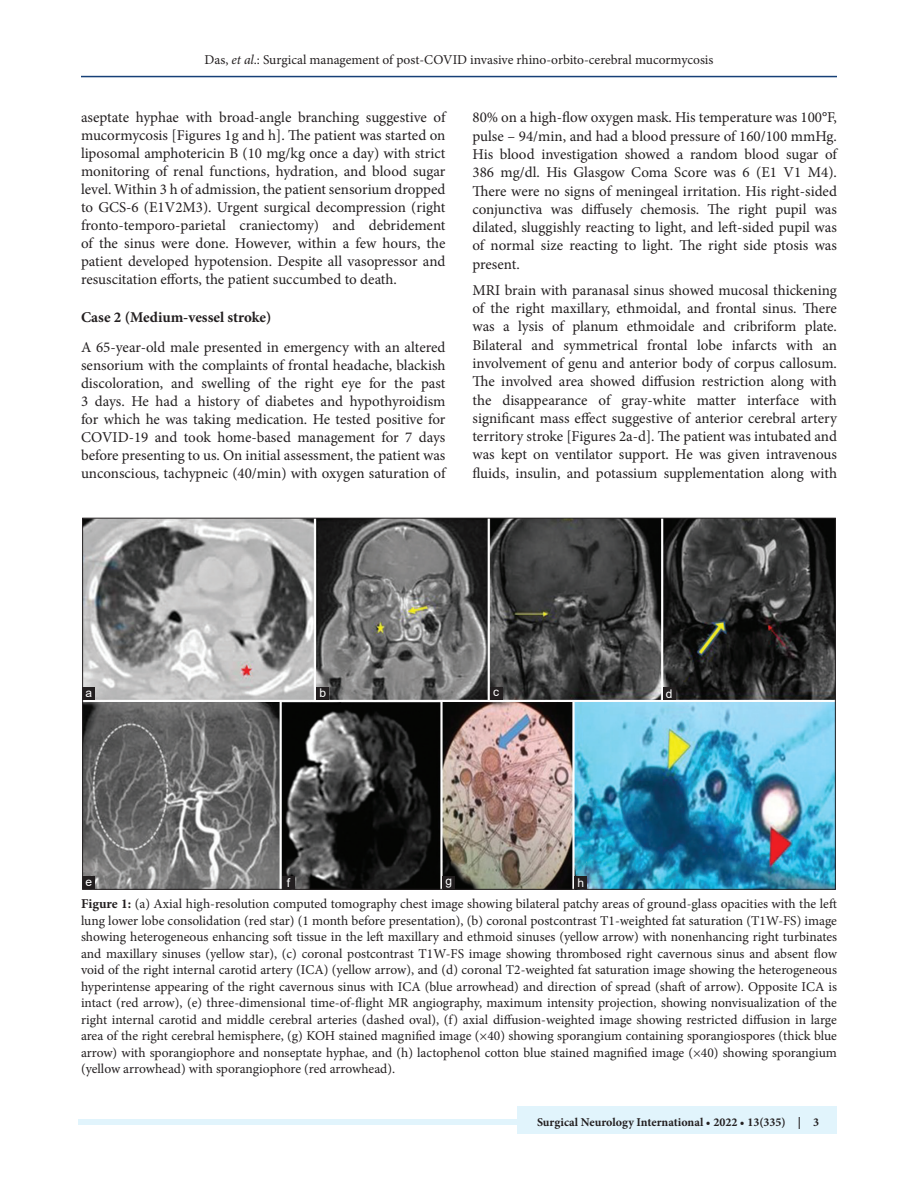
<style>
.page{position:relative;width:918px;height:1188px;background:#fff}
.page>*{position:absolute;margin:0;border:0;box-sizing:border-box;transform-origin:0 0}
.TX{font:15px/18.3px "Minion Pro";color:#231f20;text-align:justify}
.t1{font:700 15px "Minion Pro";color:#231f20}
.FGC{font:13.5px/16.5px "Minion Pro";letter-spacing:-.005em;color:#231f20;text-align:justify}
.JF{font:700 12px "Minion Pro";color:#231f20}
.LABEL{font:12px "Arial";color:#fff}
.s1{font-style:italic}
.s2{font-weight:700}
</style>
<div class="page">
<hr style="left:81px;top:76px;width:756px;height:1px;background:#164077">
<div style="left:78px;top:1119px;width:756px;height:6px;background:#e1f4fc"></div>
<div style="left:518px;top:1106px;width:319px;height:28px;background:#e1f4fc"></div>
<img style="left:84px;top:520px;width:750px;height:368px">
<div style="left:663px;top:687px;width:13px;height:13px;background:#231f20"></div>
<div style="left:490px;top:687px;width:13px;height:13px;background:#231f20"></div>
<div style="left:316px;top:687px;width:13px;height:12px;background:#231f20"></div>
<div style="left:83px;top:687px;width:12px;height:13px;background:#231f20"></div>
<div style="left:574px;top:877px;width:13px;height:12px;background:#231f20"></div>
<div style="left:443px;top:877px;width:12px;height:12px;background:#231f20"></div>
<div style="left:282px;top:877px;width:13px;height:12px;background:#231f20"></div>
<div style="left:83px;top:877px;width:12px;height:12px;background:#231f20"></div>
<p class="FGC" style="left:204px;top:51px;width:511px">Das, <span class="s1">et al</span>.: Surgical management of post-COVID invasive rhino-orbito-cerebral mucormycosis</p>
<p class="TX" style="left:81px;top:109px;width:366px">aseptate hyphae with broad-angle branching suggestive of mucormycosis [Figures 1g and h]. The patient was started on liposomal amphotericin B (10 mg/kg once a day) with strict monitoring of renal functions, hydration, and blood sugar level. Within 3 h of admission, the patient sensorium dropped to GCS-6 (E1V2M3). Urgent surgical decompression (right fronto-temporo-parietal craniectomy) and debridement of the sinus were done. However, within a few hours, the patient developed hypotension. Despite all vasopressor and resuscitation efforts, the patient succumbed to death.</p>
<h2 class="t1" style="left:81px;top:306px;width:192px">Case 2 (Medium-vessel stroke)</h2>
<p class="TX" style="left:81px;top:338px;width:366px">A 65-year-old male presented in emergency with an altered sensorium with the complaints of frontal headache, blackish discoloration, and swelling of the right eye for the past 3 days. He had a history of diabetes and hypothyroidism for which he was taking medication. He tested positive for COVID-19 and took home-based management for 7 days before presenting to us. On initial assessment, the patient was unconscious, tachypneic (40/min) with oxygen saturation of</p>
<p class="TX" style="left:472px;top:108px;width:366px">80% on a high-flow oxygen mask. His temperature was 100°F, pulse – 94/min, and had a blood pressure of 160/100 mmHg.<br>His blood investigation showed a random blood sugar of 386 mg/dl. His Glasgow Coma Score was 6 (E1 V1 M4).<br>There were no signs of meningeal irritation. His right-sided conjunctiva was diffusely chemosis. The right pupil was dilated, sluggishly reacting to light, and left-sided pupil was of normal size reacting to light. The right side ptosis was present.</p>
<p class="TX" style="left:472px;top:281px;width:366px">MRI brain with paranasal sinus showed mucosal thickening of the right maxillary, ethmoidal, and frontal sinus. There was a lysis of planum ethmoidale and cribriform plate.<br>Bilateral and symmetrical frontal lobe infarcts with an involvement of genu and anterior body of corpus callosum.<br>The involved area showed diffusion restriction along with the disappearance of gray-white matter interface with significant mass effect suggestive of anterior cerebral artery territory stroke [Figures 2a-d]. The patient was intubated and was kept on ventilator support. He was given intravenous fluids, insulin, and potassium supplementation along with</p>
<p class="LABEL" style="left:86px;top:684px;width:8px">a</p>
<p class="LABEL" style="left:320px;top:685px;width:8px">b</p>
<p class="LABEL" style="left:493px;top:684px;width:7px">c</p>
<p class="LABEL" style="left:666px;top:685px;width:8px">d</p>
<p class="LABEL" style="left:86px;top:874px;width:8px">e</p>
<p class="LABEL" style="left:287px;top:875px;width:5px">f</p>
<p class="LABEL" style="left:446px;top:873px;width:8px">g</p>
<p class="LABEL" style="left:577px;top:875px;width:8px">h</p>
<p class="FGC" style="left:81px;top:896px;width:758px"><span class="s2">Figure 1:</span> (a) Axial high-resolution computed tomography chest image showing bilateral patchy areas of ground-glass opacities with the left lung lower lobe consolidation (red star) (1 month before presentation), (b) coronal postcontrast T1-weighted fat saturation (T1W-FS) image showing heterogeneous enhancing soft tissue in the left maxillary and ethmoid sinuses (yellow arrow) with nonenhancing right turbinates and maxillary sinuses (yellow star), (c) coronal postcontrast T1W-FS image showing thrombosed right cavernous sinus and absent flow void of the right internal carotid artery (ICA) (yellow arrow), and (d) coronal T2-weighted fat saturation image showing the heterogeneous hyperintense appearing of the right cavernous sinus with ICA (blue arrowhead) and direction of spread (shaft of arrow). Opposite ICA is intact (red arrow), (e) three-dimensional time-of-flight MR angiography, maximum intensity projection, showing nonvisualization of the right internal carotid and middle cerebral arteries (dashed oval), (f) axial diffusion-weighted image showing restricted diffusion in large area of the right cerebral hemisphere, (g) KOH stained magnified image (×40) showing sporangium containing sporangiospores (thick blue arrow) with sporangiophore and nonseptate hyphae, and (h) lactophenol cotton blue stained magnified image (×40) showing sporangium (yellow arrowhead) with sporangiophore (red arrowhead).</p>
<p class="JF" style="left:537px;top:1113px;width:284px">Surgical Neurology International • 2022 • 13(335) | 3</p>
</div>
